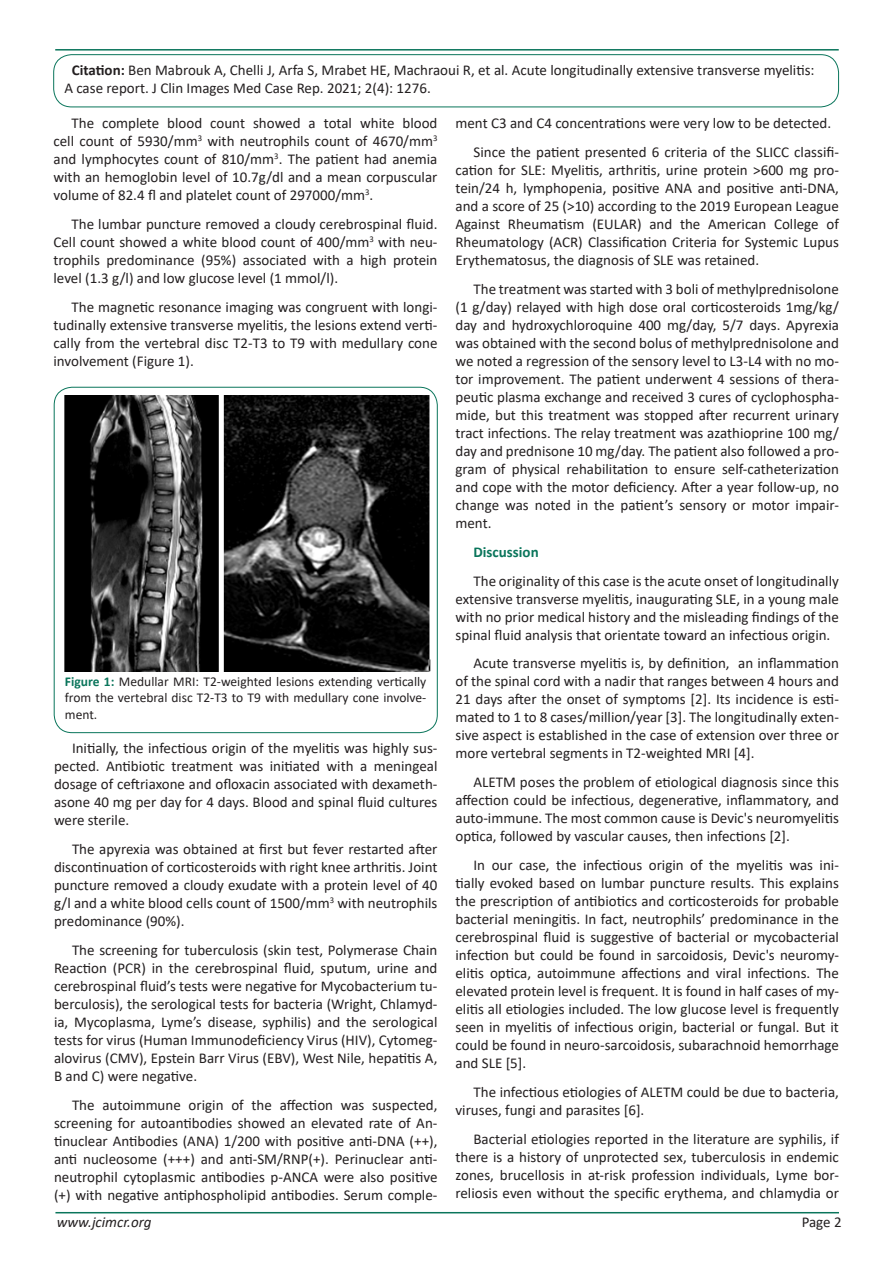
<style>
.page{position:relative;width:893px;height:1263px;background:#fff}
.page>*{position:absolute;margin:0;border:0;box-sizing:border-box;transform-origin:0 0}
.heading_1{font:15px/18px "Calibri";color:#231f20;text-align:justify}
.t1{font:italic 15px "Calibri";color:#231f20}
.t2{font:700 15px "Calibri";color:#0a755b}
.t3{font:13.5px/16.5px "Calibri";color:#231f20;text-align:justify}
.s1{font-weight:700}
.s2{font-weight:700;color:#0a755b}
</style>
<div class="page">
<hr style="left:55px;top:1212px;width:784px;height:1px;background:#0a755b">
<hr style="left:55px;top:49px;width:784px;height:2px;background:#0a755b">
<div style="left:53px;top:54px;width:786px;height:53px;border:1px solid #0a755b;border-radius:18px"></div>
<div style="left:54px;top:387px;width:383px;height:346px;border:1px solid #0a755b;border-radius:18px"></div>
<img style="left:64px;top:395px;width:367px;height:276px">
<p class="heading_1" style="left:64px;top:61px;width:752px;text-indent:8px"><span class="s1">Citation:</span> Ben Mabrouk A, Chelli J, Arfa S, Mrabet HE, Machraoui R, et al. Acute longitudinally extensive transverse myelitis:<br>A case report. J Clin Images Med Case Rep. 2021; 2(4): 1276.</p>
<p class="heading_1" style="left:53px;top:114px;width:385px;text-indent:18px">The complete blood count showed a total white blood cell count of 5930/mm<sup>3</sup> with neutrophils count of 4670/mm<sup>3 </sup>and lymphocytes count of 810/mm<sup>3</sup>. The patient had anemia with an hemoglobin level of 10.7g/dl and a mean corpuscular volume of 82.4 fl and platelet count of 297000/mm<sup>3</sup>.</p>
<p class="heading_1" style="left:53px;top:215px;width:385px;text-indent:18px">The lumbar puncture removed a cloudy cerebrospinal fluid.<br>Cell count showed a white blood count of 400/mm<sup>3</sup> with neu&shy;trophils predominance (95%) associated with a high protein level (1.3 g/l) and low glucose level (1 mmol/l).</p>
<p class="heading_1" style="left:53px;top:297px;width:385px;text-indent:18px">The magnetic resonance imaging was congruent with longi&shy;tudinally extensive transverse myelitis, the lesions extend verti&shy;cally from the vertebral disc T2-T3 to T9 with medullary cone involvement (Figure 1).</p>
<p class="heading_1" style="left:455px;top:114px;width:377px">ment C3 and C4 concentrations were very low to be detected.</p>
<p class="heading_1" style="left:455px;top:143px;width:385px;text-indent:18px">Since the patient presented 6 criteria of the SLICC classifi&shy;cation for SLE: Myelitis, arthritis, urine protein &gt;600 mg pro&shy;tein/24 h, lymphopenia, positive ANA and positive anti-DNA, and a score of 25 (&gt;10) according to the 2019 European League Against Rheumatism (EULAR) and the American College of Rheumatology (ACR) Classification Criteria for Systemic Lupus Erythematosus, the diagnosis of SLE was retained.</p>
<p class="heading_1" style="left:455px;top:279px;width:385px;text-indent:18px">The treatment was started with 3 boli of methylprednisolone (1 g/day) relayed with high dose oral corticosteroids 1mg/kg/ day and hydroxychloroquine 400 mg/day, 5/7 days. Apyrexia was obtained with the second bolus of methylprednisolone and we noted a regression of the sensory level to L3-L4 with no mo&shy;tor improvement. The patient underwent 4 sessions of thera&shy;peutic plasma exchange and received 3 cures of cyclophospha&shy;mide, but this treatment was stopped after recurrent urinary tract infections. The relay treatment was azathioprine 100 mg/ day and prednisone 10 mg/day. The patient also followed a pro&shy;gram of physical rehabilitation to ensure self-catheterization and cope with the motor deficiency. After a year follow-up, no change was noted in the patient’s sensory or motor impair&shy;ment.</p>
<p class="t2" style="left:473px;top:541px;width:67px">Discussion</p>
<p class="heading_1" style="left:455px;top:571px;width:385px;text-indent:18px">The originality of this case is the acute onset of longitudinally extensive transverse myelitis, inaugurating SLE, in a young male with no prior medical history and the misleading findings of the spinal fluid analysis that orientate toward an infectious origin.</p>
<p class="heading_1" style="left:455px;top:654px;width:385px;text-indent:18px">Acute transverse myelitis is, by definition, an inflammation of the spinal cord with a nadir that ranges between 4 hours and 21 days after the onset of symptoms [2]. Its incidence is esti&shy;mated to 1 to 8 cases/million/year [3]. The longitudinally exten&shy;sive aspect is established in the case of extension over three or more vertebral segments in T2-weighted MRI [4].</p>
<p class="heading_1" style="left:455px;top:773px;width:385px;text-indent:18px">ALETM poses the problem of etiological diagnosis since this affection could be infectious, degenerative, inflammatory, and auto-immune. The most common cause is Devic's neuromyelitis optica, followed by vascular causes, then infections [2].</p>
<p class="heading_1" style="left:455px;top:855px;width:385px;text-indent:18px">In our case, the infectious origin of the myelitis was ini&shy;tially evoked based on lumbar puncture results. This explains the prescription of antibiotics and corticosteroids for probable bacterial meningitis. In fact, neutrophils’ predominance in the cerebrospinal fluid is suggestive of bacterial or mycobacterial infection but could be found in sarcoidosis, Devic's neuromy&shy;elitis optica, autoimmune affections and viral infections. The elevated protein level is frequent. It is found in half cases of my&shy;elitis all etiologies included. The low glucose level is frequently seen in myelitis of infectious origin, bacterial or fungal. But it could be found in neuro-sarcoidosis, subarachnoid hemorrhage and SLE [5].</p>
<p class="heading_1" style="left:455px;top:1082px;width:385px;text-indent:18px">The infectious etiologies of ALETM could be due to bacteria, viruses, fungi and parasites [6].</p>
<p class="heading_1" style="left:455px;top:1129px;width:385px;text-indent:18px">Bacterial etiologies reported in the literature are syphilis, if there is a history of unprotected sex, tuberculosis in endemic zones, brucellosis in at-risk profession individuals, Lyme bor&shy;reliosis even without the specific erythema, and chlamydia or</p>
<p class="t3" style="left:65px;top:672px;width:363px"><span class="s2">Figure 1:</span> Medullar MRI: T2-weighted lesions extending vertically from the vertebral disc T2-T3 to T9 with medullary cone involve&shy;ment.</p>
<p class="heading_1" style="left:54px;top:739px;width:385px;text-indent:18px">Initially, the infectious origin of the myelitis was highly sus&shy;pected. Antibiotic treatment was initiated with a meningeal dosage of ceftriaxone and ofloxacin associated with dexameth&shy;asone 40 mg per day for 4 days. Blood and spinal fluid cultures were sterile.</p>
<p class="heading_1" style="left:54px;top:840px;width:385px;text-indent:18px">The apyrexia was obtained at first but fever restarted after discontinuation of corticosteroids with right knee arthritis. Joint puncture removed a cloudy exudate with a protein level of 40 g/l and a white blood cells count of 1500/mm<sup>3</sup> with neutrophils predominance (90%).</p>
<p class="heading_1" style="left:54px;top:940px;width:385px;text-indent:18px">The screening for tuberculosis (skin test, Polymerase Chain Reaction (PCR) in the cerebrospinal fluid, sputum, urine and cerebrospinal fluid’s tests were negative for Mycobacterium tu&shy;berculosis), the serological tests for bacteria (Wright, Chlamyd&shy;ia, Mycoplasma, Lyme’s disease, syphilis) and the serological tests for virus (Human Immunodeficiency Virus (HIV), Cytomeg&shy;alovirus (CMV), Epstein Barr Virus (EBV), West Nile, hepatitis A, B and C) were negative.</p>
<p class="heading_1" style="left:54px;top:1095px;width:385px;text-indent:18px">The autoimmune origin of the affection was suspected, screening for autoantibodies showed an elevated rate of An&shy;tinuclear Antibodies (ANA) 1/200 with positive anti-DNA (++), anti nucleosome (+++) and anti-SM/RNP(+). Perinuclear anti&shy;neutrophil cytoplasmic antibodies p-ANCA were also positive (+) with negative antiphospholipid antibodies. Serum comple-</p>
<p class="t1" style="left:57px;top:1211px;width:96px">www.jcimcr.org</p>
<p class="heading_1" style="left:802px;top:1212px;width:42px">Page 2</p>
</div>
